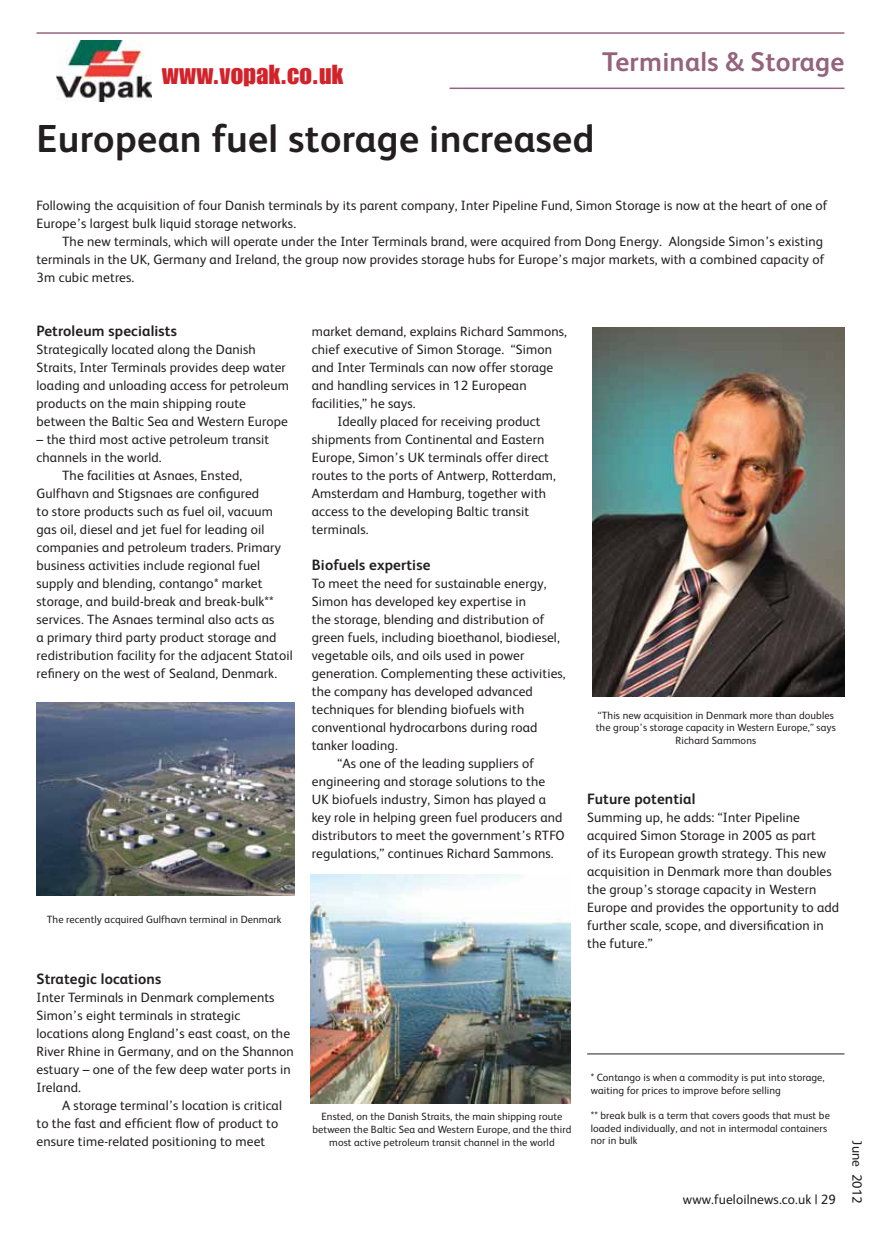
<style>
.page{position:relative;width:881px;height:1251px;background:#fff}
.page>*{position:absolute;margin:0;border:0;box-sizing:border-box;transform-origin:0 0}
.t1{font:700 39px "FS Albert";letter-spacing:.01em;color:#231f20}
.t2{font:700 27px "FS Albert";letter-spacing:.01em;color:#94647d}
.t3{font:27px "Impact";letter-spacing:.01em;color:#d2232a}
.t4{font:700 15px "FS Albert";letter-spacing:.01em;color:#231f20}
.t5{font:13.5px/18px "FS Albert";letter-spacing:.01em;color:#231f20}
.t6{font:10.5px/12.6px "FS Albert";letter-spacing:.01em;color:#231f20;text-align:center}
</style>
<div class="page">
<hr style="left:449px;top:88px;width:395px;height:1px;background:#94647d">
<hr style="left:37px;top:32px;width:807px;height:2px;background:#94647d">
<img style="left:592px;top:327px;width:252px;height:370px">
<img style="left:37px;top:703px;width:257px;height:192px">
<img style="left:56px;top:41px;width:96px;height:60px">
<hr style="left:587px;top:1053px;width:257px;height:1px;background:#231f20">
<img style="left:310px;top:874px;width:261px;height:229px">
<h2 class="t3" style="left:162px;top:64px;width:183px">www.vopak.co.uk</h2>
<h2 class="t2" style="left:602px;top:52px;width:244px">Terminals &amp; Storage</h2>
<h1 class="t1" style="left:37px;top:124px;width:559px">European fuel storage increased</h1>
<p class="t5" style="left:37px;top:198px;width:793px">Following the acquisition of four Danish terminals by its parent company, Inter Pipeline Fund, Simon Storage is now at the heart of one of<br>Europe’s largest bulk liquid storage networks.</p>
<p class="t5" style="left:37px;top:234px;width:790px;text-align:justify;text-indent:26px">The new terminals, which will operate under the Inter Terminals brand, were acquired from Dong Energy. Alongside Simon’s existing terminals in the UK, Germany and Ireland, the group now provides storage hubs for Europe’s major markets, with a combined capacity of 3m cubic metres.</p>
<p class="t4" style="left:37px;top:325px;width:142px">Petroleum specialists</p>
<p class="t5" style="left:37px;top:342px;width:254px">Strategically located along the Danish Straits, Inter Terminals provides deep water loading and unloading access for petroleum products on the main shipping route between the Baltic Sea and Western Europe</p>
<p class="t5" style="left:37px;top:432px;width:234px">– the third most active petroleum transit</p>
<p class="t5" style="left:37px;top:450px;width:127px">channels in the world.</p>
<p class="t5" style="left:62px;top:468px;width:182px">The facilities at Asnaes, Ensted,</p>
<p class="t5" style="left:37px;top:486px;width:224px">Gulfhavn and Stigsnaes are configured</p>
<p class="t5" style="left:37px;top:504px;width:238px">to store products such as fuel oil, vacuum</p>
<p class="t5" style="left:37px;top:522px;width:230px">gas oil, diesel and jet fuel for leading oil</p>
<p class="t5" style="left:37px;top:540px;width:246px">companies and petroleum traders. Primary</p>
<p class="t5" style="left:37px;top:558px;width:225px">business activities include regional fuel</p>
<p class="t5" style="left:37px;top:576px;width:227px">supply and blending, contango* market</p>
<p class="t5" style="left:37px;top:594px;width:239px">storage, and build-break and break-bulk**</p>
<p class="t5" style="left:37px;top:612px;width:239px">services. The Asnaes terminal also acts as</p>
<p class="t5" style="left:37px;top:630px;width:241px">a primary third party product storage and</p>
<p class="t5" style="left:37px;top:648px;width:258px">redistribution facility for the adjacent Statoil</p>
<p class="t5" style="left:37px;top:666px;width:242px">refinery on the west of Sealand, Denmark.</p>
<p class="t6" style="left:47px;top:914px;width:236px">The recently acquired Gulfhavn terminal in Denmark</p>
<p class="t4" style="left:37px;top:973px;width:126px">Strategic locations</p>
<p class="t5" style="left:37px;top:990px;width:259px">Inter Terminals in Denmark complements Simon’s eight terminals in strategic locations along England’s east coast, on the River Rhine in Germany, and on the Shannon estuary – one of the few deep water ports in Ireland.</p>
<p class="t5" style="left:37px;top:1098px;width:247px;text-indent:26px">A storage terminal’s location is critical to the fast and efficient flow of product to ensure time-related positioning to meet</p>
<p class="t5" style="left:312px;top:324px;width:257px">market demand, explains Richard Sammons,</p>
<p class="t5" style="left:312px;top:342px;width:242px">chief executive of Simon Storage. “Simon</p>
<p class="t5" style="left:312px;top:360px;width:243px">and Inter Terminals can now offer storage</p>
<p class="t5" style="left:312px;top:378px;width:216px">and handling services in 12 European</p>
<p class="t5" style="left:312px;top:396px;width:105px">facilities,” he says.</p>
<p class="t5" style="left:337px;top:414px;width:205px">Ideally placed for receiving product</p>
<p class="t5" style="left:312px;top:432px;width:234px">shipments from Continental and Eastern</p>
<p class="t5" style="left:312px;top:450px;width:239px">Europe, Simon’s UK terminals offer direct</p>
<p class="t5" style="left:312px;top:468px;width:245px">routes to the ports of Antwerp, Rotterdam,</p>
<p class="t5" style="left:312px;top:486px;width:236px">Amsterdam and Hamburg, together with</p>
<p class="t5" style="left:312px;top:504px;width:219px">access to the developing Baltic transit</p>
<p class="t5" style="left:312px;top:522px;width:58px">terminals.</p>
<p class="t4" style="left:312px;top:559px;width:120px">Biofuels expertise</p>
<p class="t5" style="left:312px;top:576px;width:236px">To meet the need for sustainable energy,</p>
<p class="t5" style="left:312px;top:594px;width:216px">Simon has developed key expertise in</p>
<p class="t5" style="left:312px;top:612px;width:234px">the storage, blending and distribution of</p>
<p class="t5" style="left:312px;top:630px;width:249px">green fuels, including bioethanol, biodiesel,</p>
<p class="t5" style="left:312px;top:648px;width:214px">vegetable oils, and oils used in power</p>
<p class="t5" style="left:312px;top:666px;width:255px">generation. Complementing these activities,</p>
<p class="t5" style="left:312px;top:684px;width:223px">the company has developed advanced</p>
<p class="t5" style="left:312px;top:702px;width:214px">techniques for blending biofuels with</p>
<p class="t5" style="left:312px;top:720px;width:227px">conventional hydrocarbons during road</p>
<p class="t5" style="left:312px;top:738px;width:87px">tanker loading.</p>
<p class="t5" style="left:337px;top:756px;width:199px">“As one of the leading suppliers of</p>
<p class="t5" style="left:312px;top:774px;width:235px">engineering and storage solutions to the</p>
<p class="t5" style="left:312px;top:792px;width:236px">UK biofuels industry, Simon has played a</p>
<p class="t5" style="left:312px;top:810px;width:252px">key role in helping green fuel producers and</p>
<p class="t5" style="left:312px;top:828px;width:254px">distributors to meet the government’s RTFO</p>
<p class="t5" style="left:312px;top:846px;width:243px">regulations,” continues Richard Sammons.</p>
<p class="t6" style="left:596px;top:710px;width:242px">“This new acquisition in Denmark more than doubles the group’s storage capacity in Western Europe,” says<br>Richard Sammons</p>
<p class="t4" style="left:587px;top:793px;width:110px">Future potential</p>
<p class="t5" style="left:587px;top:810px;width:254px">Summing up, he adds: “Inter Pipeline acquired Simon Storage in 2005 as part<br>of its European growth strategy. This new acquisition in Denmark more than doubles the group’s storage capacity in Western Europe and provides the opportunity to add further scale, scope, and diversification in the future.”</p>
<p class="t6" style="left:312px;top:1112px;width:260px">Ensted, on the Danish Straits, the main shipping route between the Baltic Sea and Western Europe, and the third most active petroleum transit channel in the world</p>
<p class="t6" style="left:591px;top:1072px;width:235px;text-align:left">* Contango is when a commodity is put into storage, waiting for prices to improve before selling</p>
<p class="t6" style="left:591px;top:1110px;width:241px;text-align:left">** break bulk is a term that covers goods that must be loaded individually, and not in intermodal containers nor in bulk</p>
<p class="t5" style="left:683px;top:1191px;width:155px">www.fueloilnews.co.uk | 29</p>
<p class="t5" style="left:865px;top:1140px;width:65px;rotate:90deg">June 2012</p>
</div>
